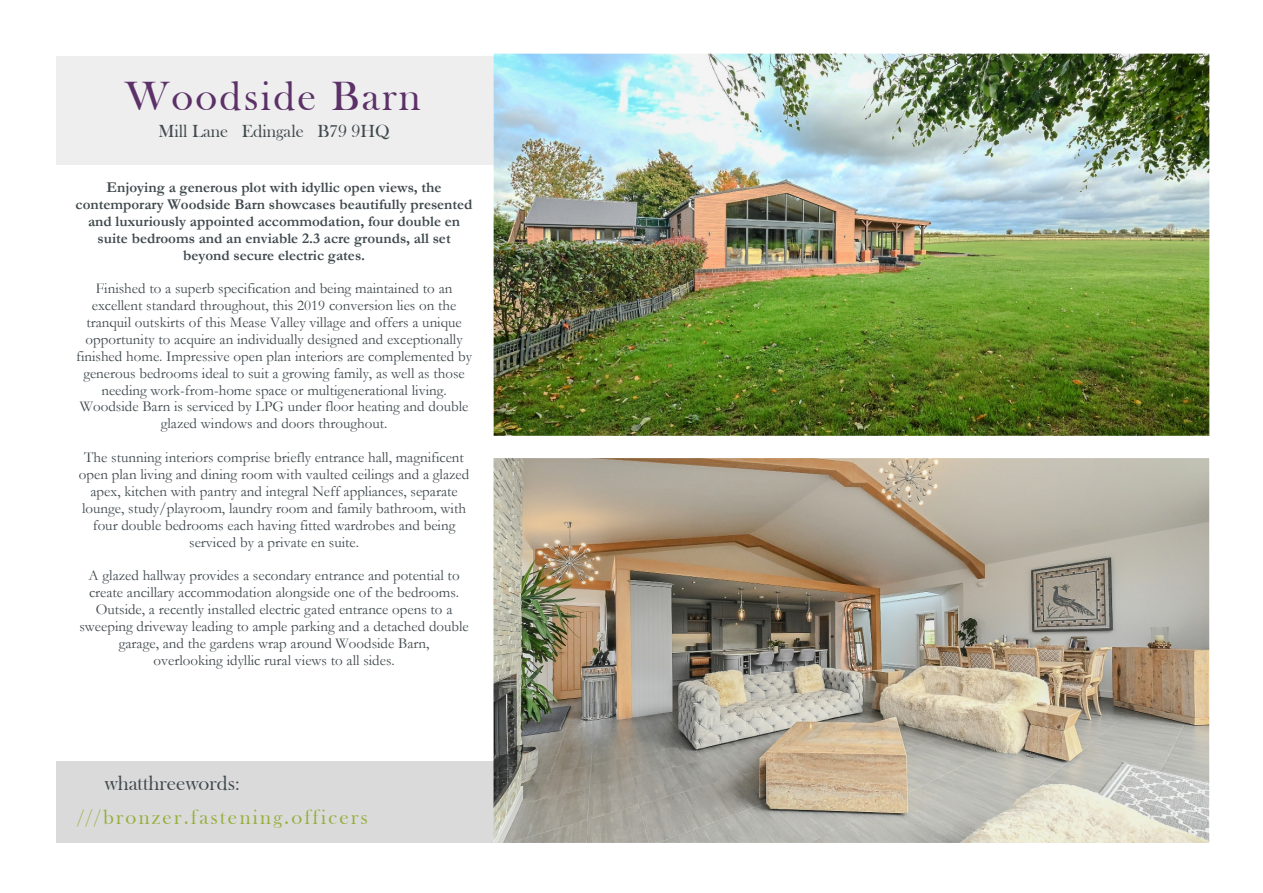
<style>
.page{position:relative;width:1263px;height:893px;background:#fff}
.page>*{position:absolute;margin:0;border:0;box-sizing:border-box;transform-origin:0 0}
.t1{font:42px "Bask Old Face";letter-spacing:.055em;color:#5b3167}
.t2{font:21px/34.3px "Bask Old Face";letter-spacing:.105em;color:#95b03c}
.t3{font:18px "Bask Old Face";color:#40494d}
.t4{font:15px/17px "Garamond";color:#40494d;text-align:center}
.t5{font:700 15px/17px "Garamond";color:#40494d;text-align:center}
.s1{color:#40494d}
.s2{font-family:"Garamond";color:#40494d}
</style>
<div class="page">
<div style="left:57px;top:762px;width:472px;height:81px;background:#dadada"></div>
<div style="left:56px;top:56px;width:472px;height:109px;background:#eee"></div>
<img style="left:493px;top:458px;width:716px;height:385px">
<img style="left:494px;top:54px;width:715px;height:382px">
<h1 class="t1" style="left:125px;top:81px;width:297px">Woodside Barn</h1>
<p class="t3" style="left:159px;top:125px;width:233px">Mill Lane Edingale B79 9HQ</p>
<p class="t5" style="left:76px;top:181px;width:398px">Enjoying a generous plot with idyllic open views, the contemporary Woodside Barn showcases beautifully presented and luxuriously appointed accommodation, four double en suite bedrooms and an enviable 2.3 acre grounds, all set beyond secure electric gates.</p>
<p class="t4" style="left:76px;top:282px;width:397px">Finished to a superb specification and being maintained to an excellent standard throughout, this 2019 conversion lies on the tranquil outskirts of this Mease Valley village and offers a unique opportunity to acquire an individually designed and exceptionally finished home. Impressive open plan interiors are complemented by generous bedrooms ideal to suit a growing family, as well as those needing work-from-home space or multigenerational living.<br>Woodside Barn is serviced by LPG under floor heating and double glazed windows and doors throughout.</p>
<p class="t4" style="left:79px;top:451px;width:392px">The stunning interiors comprise briefly entrance hall, magnificent open plan living and dining room with vaulted ceilings and a glazed apex, kitchen with pantry and integral Neff appliances, separate lounge, study/playroom, laundry room and family bathroom, with four double bedrooms each having fitted wardrobes and being serviced by a private en suite.</p>
<p class="t4" style="left:79px;top:569px;width:391px">A glazed hallway provides a secondary entrance and potential to create ancillary accommodation alongside one of the bedrooms.<br>Outside, a recently installed electric gated entrance opens to a sweeping driveway leading to ample parking and a detached double garage, and the gardens wrap around Woodside Barn,<br>overlooking idyllic rural views to all sides.</p>
<h2 class="t2" style="left:78px;top:767px;width:292px;text-indent:27px"><span class="s1">whatthreewords</span><span class="s2">: </span>///bronzer.fastening.officers</h2>
</div>
